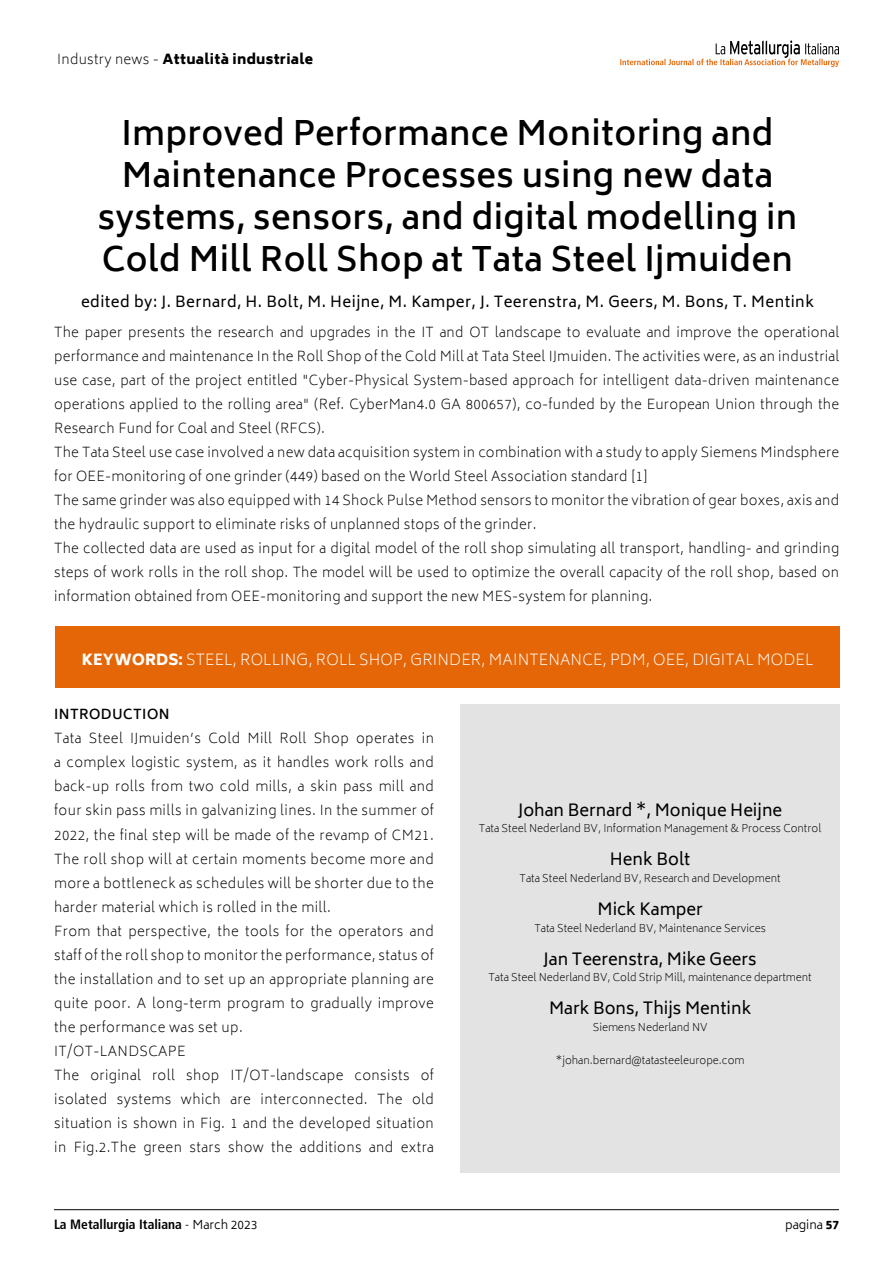
<style>
.page{position:relative;width:893px;height:1263px;background:#fff}
.page>*{position:absolute;margin:0;border:0;box-sizing:border-box;transform-origin:0 0}
.t1{font:600 33px/42px "Biryani";letter-spacing:.01em;color:#000;text-align:center}
.t2{font:16.5px "Biryani";color:#000}
.t3{font:15px "Biryani";letter-spacing:.03em;color:#000}
.t4{font:200 15px "Biryani";letter-spacing:.01em;color:#fff}
.t5{font:200 13.5px/24px "Biryani";letter-spacing:.02em;color:#000}
.t6{font:800 13.5px "Biryani";letter-spacing:.02em;color:#000}
.t7{font:700 condensed 13.5px "Frutiger LT Std";color:#000}
.t8{font:600 13.5px "Biryani";letter-spacing:.03em;color:#000}
.t9{font:300 12px "Biryani";color:#000}
.t10{font:200 10.5px "Biryani";color:#000}
.s1{font-weight:200}
.s2{font-weight:800}
.s3{font-weight:300}
.s4{font-family:"Biryani";font-weight:300;font-stretch:normal;font-size:12px}
</style>
<div class="page">
<hr style="left:54px;top:1209px;width:785px;height:1px;background:#000">
<svg style="left:620px;top:40px;width:219px;height:27px"></svg>
<div style="left:55px;top:626px;width:785px;height:62px;background:#e56606"></div>
<div style="left:460px;top:704px;width:380px;height:469px;background:#e3e3e3"></div>
<p class="t6" style="left:57px;top:52px;width:257px"><span class="s1">Industry news -</span> Attualità industriale</p>
<h1 class="t1" style="left:98px;top:113px;width:701px">Improved Performance Monitoring and Maintenance Processes using new data systems, sensors, and digital modelling in Cold Mill Roll Shop at Tata Steel Ijmuiden</h1>
<p class="t3" style="left:81px;top:293px;width:735px">edited by: J. Bernard, H. Bolt, M. Heijne, M. Kamper, J. Teerenstra, M. Geers, M. Bons, T. Mentink</p>
<p class="t5" style="left:54px;top:321px;width:786px">The paper presents the research and upgrades in the IT and OT landscape to evaluate and improve the operational performance and maintenance In the Roll Shop of the Cold Mill at Tata Steel IJmuiden. The activities were, as an industrial use case, part of the project entitled "Cyber-Physical System-based approach for intelligent data-driven maintenance operations applied to the rolling area" (Ref. CyberMan4.0 GA 800657), co-funded by the European Union through the Research Fund for Coal and Steel (RFCS).<br>The Tata Steel use case involved a new data acquisition system in combination with a study to apply Siemens Mindsphere for OEE-monitoring of one grinder (449) based on the World Steel Association standard [1]<br>The same grinder was also equipped with 14 Shock Pulse Method sensors to monitor the vibration of gear boxes, axis and the hydraulic support to eliminate risks of unplanned stops of the grinder.<br>The collected data are used as input for a digital model of the roll shop simulating all transport, handling- and grinding steps of work rolls in the roll shop. The model will be used to optimize the overall capacity of the roll shop, based on information obtained from OEE-monitoring and support the new MES-system for planning.</p>
<p class="t4" style="left:82px;top:651px;width:733px"><span class="s2">KEYWORDS:</span> STEEL, ROLLING, ROLL SHOP, GRINDER, MAINTENANCE, PDM, OEE, DIGITAL MODEL</p>
<p class="t8" style="left:54px;top:707px;width:117px">INTRODUCTION</p>
<p class="t5" style="left:54px;top:727px;width:381px">Tata Steel IJmuiden’s Cold Mill Roll Shop operates in a complex logistic system, as it handles work rolls and back-up rolls from two cold mills, a skin pass mill and four skin pass mills in galvanizing lines. In the summer of 2022, the final step will be made of the revamp of CM21.<br>The roll shop will at certain moments become more and more a bottleneck as schedules will be shorter due to the harder material which is rolled in the mill.<br>From that perspective, the tools for the operators and staff of the roll shop to monitor the performance, status of the installation and to set up an appropriate planning are quite poor. A long-term program to gradually improve the performance was set up.<br>IT/OT-LANDSCAPE<br>The original roll shop IT/OT-landscape consists of isolated systems which are interconnected. The old situation is shown in Fig. 1 and the developed situation in Fig.2.The green stars show the additions and extra</p>
<p class="t2" style="left:518px;top:801px;width:266px">Johan Bernard *, Monique Heijne</p>
<p class="t10" style="left:479px;top:823px;width:344px">Tata Steel Nederland BV, Information Management &amp; Process Control</p>
<p class="t2" style="left:610px;top:850px;width:82px">Henk Bolt</p>
<p class="t10" style="left:520px;top:872px;width:263px">Tata Steel Nederland BV, Research and Development</p>
<p class="t2" style="left:597px;top:900px;width:107px">Mick Kamper</p>
<p class="t10" style="left:534px;top:922px;width:233px">Tata Steel Nederland BV, Maintenance Services</p>
<p class="t2" style="left:544px;top:949px;width:215px">Jan Teerenstra, Mike Geers</p>
<p class="t10" style="left:488px;top:971px;width:325px">Tata Steel Nederland BV, Cold Strip Mill, maintenance department</p>
<p class="t2" style="left:549px;top:999px;width:204px">Mark Bons, Thijs Mentink</p>
<p class="t10" style="left:593px;top:1021px;width:116px">Siemens Nederland NV</p>
<p class="t10" style="left:556px;top:1054px;width:190px">*johan.bernard@tatasteeleurope.com</p>
<p class="t7" style="left:54px;top:1216px;width:205px">La Metallurgia Italiana <span class="s3">-</span> <span class="s4">March 2023</span></p>
<p class="t9" style="left:785px;top:1218px;width:55px">pagina <span class="s2">57</span></p>
</div>
